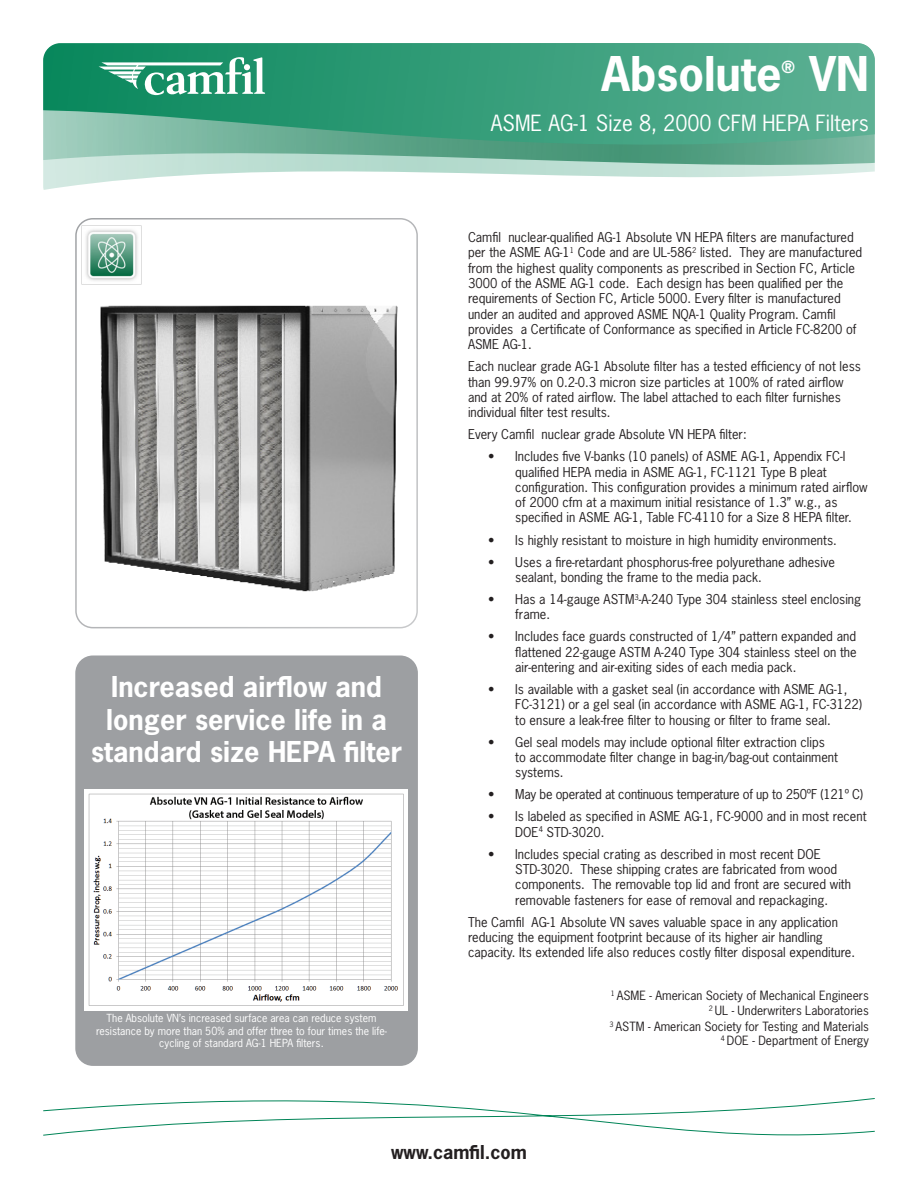
<style>
.page{position:relative;width:918px;height:1188px;background:#fff}
.page>*{position:absolute;margin:0;border:0;box-sizing:border-box;transform-origin:0 0}
.t1{font:700 45px "News Gothic Std";color:#fff}
.t2{font:700 27px/32.4px "News Gothic Std";color:#fff;text-align:center}
.t3{font:21px "News Gothic Std";color:#fff}
.t4{font:700 18px "News Gothic Std";color:#231f20}
.t5{font:700 15.75px "News Gothic Std";color:#fff}
.t6{font:12.75px/15.3px "News Gothic Std";color:#231f20}
.t7{font:12.75px "News Gothic Std";letter-spacing:-.02em;color:#231f20}
.t8{font:12px "News Gothic Std";color:#231f20}
.t9{font:10.5px/12.6px "News Gothic Std";color:#fff;text-align:center}
</style>
<div class="page">
<svg style="left:43px;top:43px;width:832px;height:147px;background:#68b399"></svg>
<svg style="left:99px;top:57px;width:166px;height:38px"></svg>
<div style="left:76px;top:656px;width:341px;height:409px;background:#9d9fa2;border-radius:17px"></div>
<div style="left:75px;top:656px;width:343px;height:410px;border:2px solid #9d9fa2;border-radius:17px"></div>
<div style="left:75px;top:218px;width:343px;height:410px;border:2px solid #9d9fa2;border-radius:17px"></div>
<svg style="left:43px;top:1098px;width:832px;height:38px"></svg>
<img style="left:100px;top:305px;width:298px;height:287px">
<img style="left:84px;top:789px;width:323px;height:222px">
<img style="left:82px;top:229px;width:59px;height:56px">
<p class="t2" style="left:91px;top:670px;width:313px">Increased airflow and longer service life in a standard size HEPA filter</p>
<p class="t9" style="left:96px;top:1012px;width:292px">The Absolute VN’s increased surface area can reduce system resistance by more than 50% and offer three to four times the life&shy;cycling of standard AG-1 HEPA filters.</p>
<p class="t1" style="left:602px;top:44px;width:181px">Absolute</p>
<p class="t5" style="left:782px;top:57px;width:15px">®</p>
<p class="t1" style="left:809px;top:44px;width:61px">VN</p>
<p class="t3" style="left:491px;top:109px;width:379px">ASME AG-1 Size 8, 2000 CFM HEPA Filters</p>
<p class="t6" style="left:468px;top:230px;width:396px">Camfil nuclear-qualified AG-1 Absolute VN HEPA filters are manufactured per the ASME AG-1<sup>1</sup> Code and are UL-586<sup>2</sup> listed. They are manufactured from the highest quality components as prescribed in Section FC, Article 3000 of the ASME AG-1 code. Each design has been qualified per the requirements of Section FC, Article 5000. Every filter is manufactured under an audited and approved ASME NQA-1 Quality Program. Camfil provides a Certificate of Conformance as specified in Article FC-8200 of ASME AG-1.</p>
<p class="t6" style="left:468px;top:359px;width:394px">Each nuclear grade AG-1 Absolute filter has a tested efficiency of not less than 99.97% on 0.2-0.3 micron size particles at 100% of rated airflow and at 20% of rated airflow. The label attached to each filter furnishes individual filter test results.</p>
<p class="t6" style="left:468px;top:427px;width:280px">Every Camfil nuclear grade Absolute VN HEPA filter:</p>
<p class="t6" style="left:515px;top:449px;width:354px;text-indent:-27px">• Includes five V-banks (10 panels) of ASME AG-1, Appendix FC-I qualified HEPA media in ASME AG-1, FC-1121 Type B pleat configuration. This configuration provides a minimum rated airflow of 2000 cfm at a maximum initial resistance of 1.3” w.g., as specified in ASME AG-1, Table FC-4110 for a Size 8 HEPA filter.</p>
<p class="t6" style="left:488px;top:532px;width:350px">• Is highly resistant to moisture in high humidity environments.</p>
<p class="t6" style="left:515px;top:554px;width:321px;text-indent:-27px">• Uses a fire-retardant phosphorus-free polyurethane adhesive sealant, bonding the frame to the media pack.</p>
<p class="t6" style="left:515px;top:591px;width:348px;text-indent:-27px">• Has a 14-gauge ASTM<sup>3</sup>-A-240 Type 304 stainless steel enclosing frame.</p>
<p class="t6" style="left:515px;top:629px;width:343px;text-align:justify;text-indent:-27px">• Includes face guards constructed of 1/4” pattern expanded and flattened 22-gauge ASTM A-240 Type 304 stainless steel on the air-entering and air-exiting sides of each media pack.</p>
<p class="t6" style="left:515px;top:681px;width:348px;text-indent:-27px">• Is available with a gasket seal (in accordance with ASME AG-1,<br>FC-3121) or a gel seal (in accordance with ASME AG-1, FC-3122) to ensure a leak-free filter to housing or filter to frame seal.</p>
<p class="t6" style="left:515px;top:734px;width:324px;text-indent:-27px">• Gel seal models may include optional filter extraction clips to accommodate filter change in bag-in/bag-out containment systems.</p>
<p class="t7" style="left:488px;top:786px;width:377px">• May be operated at continuous temperature of up to 250ºF (121º C)</p>
<p class="t6" style="left:515px;top:809px;width:353px;text-indent:-27px">• Is labeled as specified in ASME AG-1, FC-9000 and in most recent<br>DOE<sup>4</sup> STD-3020.</p>
<p class="t6" style="left:515px;top:846px;width:337px;text-indent:-27px">• Includes special crating as described in most recent DOE STD-3020. These shipping crates are fabricated from wood components. The removable top lid and front are secured with removable fasteners for ease of removal and repackaging.</p>
<p class="t6" style="left:468px;top:914px;width:389px">The Camfil AG-1 Absolute VN saves valuable space in any application reducing the equipment footprint because of its higher air handling capacity. Its extended life also reduces costly filter disposal expenditure.</p>
<p class="t8" style="left:611px;top:988px;width:260px"><sup>1</sup> ASME - American Society of Mechanical Engineers</p>
<p class="t8" style="left:709px;top:1003px;width:162px"><sup>2</sup> UL - Underwriters Laboratories</p>
<p class="t8" style="left:610px;top:1019px;width:261px"><sup>3</sup> ASTM - American Society for Testing and Materials</p>
<p class="t8" style="left:721px;top:1033px;width:149px"><sup>4</sup> DOE - Department of Energy</p>
<p class="t4" style="left:391px;top:1140px;width:137px">www.camfil.com</p>
</div>
